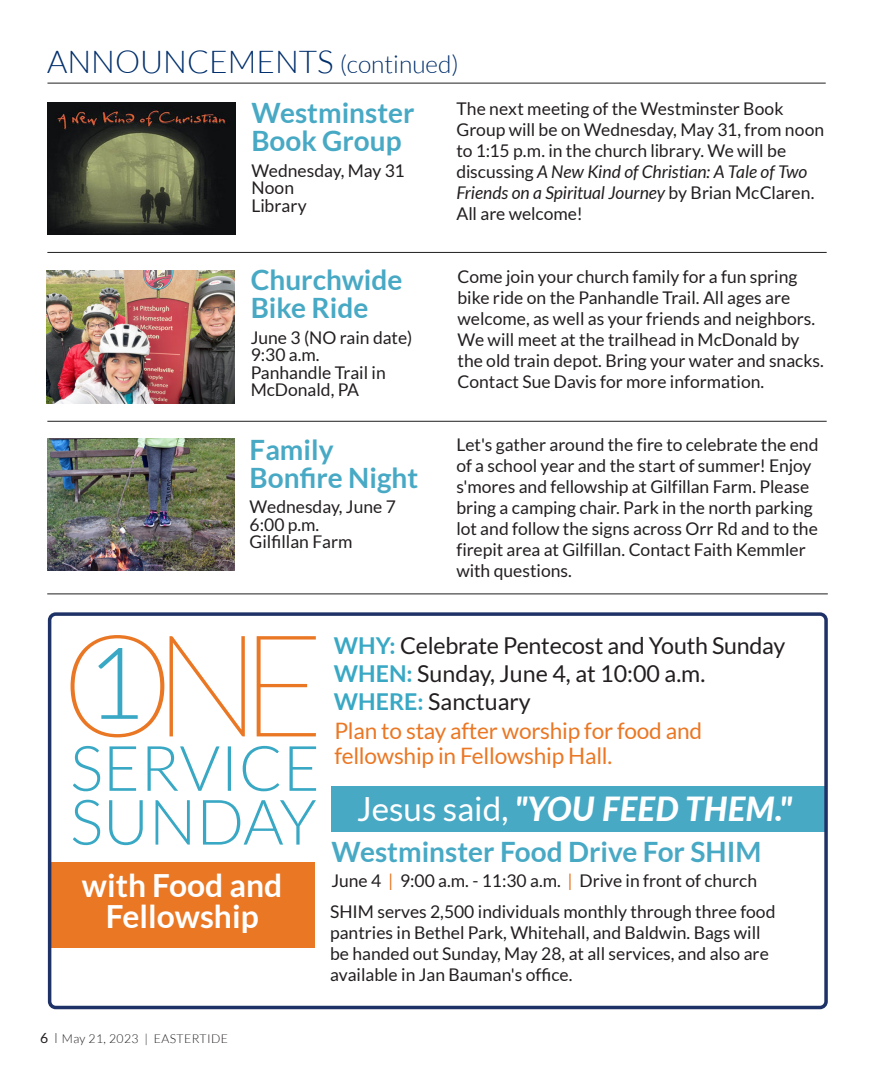
<style>
.page{position:relative;width:882px;height:1071px;background:#fff}
.page>*{position:absolute;margin:0;border:0;box-sizing:border-box;transform-origin:0 0}
.t1{font:italic 800 33.25px "Lato";color:#fff}
.t2{font:700 31.85px "Lato";color:#fff}
.t3{font:300 31.5px "Lato";color:#002f6c}
.t4{font:700 28px/28px "Lato";color:#48a9c5}
.t5{font:23.28px "Lato";letter-spacing:-.01em;color:#231f20}
.t6{font:22.57px/24.7px "Lato";letter-spacing:-.01em;color:#ea7724}
.t7{font:17.5px/21px "Lato";color:#231f20}
.t8{font:300 12.25px "Lato";letter-spacing:.03em;color:#231f20}
.s1{font-size:24.5px}
.s2{font-style:italic}
.s3{font-weight:700;color:#38a8c4}
.s4{font-weight:400;font-size:14px}
.s5{font-family:"Filosofia Unicase";font-weight:400;font-size:14px}
.s6{font-weight:400;font-style:normal}
.s7{color:#e87722}
</style>
<div class="page">
<div style="left:50px;top:862px;width:265px;height:85px;background:#ea7724"></div>
<div style="left:331px;top:786px;width:496px;height:46px;background:#48a9c5"></div>
<div style="left:48px;top:612px;width:780px;height:397px;border:4px solid #1f3267;border-radius:6px"></div>
<hr style="left:47px;top:83px;width:779px;height:1px;background:#231f20">
<img style="left:47px;top:270px;width:187px;height:134px">
<hr style="left:47px;top:593px;width:781px;height:1px;background:#231f20">
<svg style="left:71px;top:635px;width:245px;height:102px"></svg>
<svg style="left:73px;top:800px;width:243px;height:45px"></svg>
<svg style="left:73px;top:746px;width:243px;height:45px"></svg>
<hr style="left:47px;top:252px;width:780px;height:1px;background:#231f20">
<hr style="left:47px;top:421px;width:780px;height:1px;background:#231f20">
<img style="left:47px;top:102px;width:189px;height:132px">
<img style="left:47px;top:439px;width:187px;height:131px">
<p class="t3" style="left:47px;top:45px;width:413px">ANNOUNCEMENTS <span class="s1">(continued)</span></p>
<p class="t4" style="left:251px;top:99px;width:165px">Westminster<br>Book Group</p>
<p class="t7" style="left:251px;top:160px;width:155px">Wednesday, May 31</p>
<p class="t7" style="left:251px;top:177px;width:44px">Noon</p>
<p class="t7" style="left:251px;top:195px;width:57px">Library</p>
<p class="t4" style="left:251px;top:266px;width:153px">Churchwide<br>Bike Ride</p>
<p class="t7" style="left:251px;top:327px;width:163px">June 3 (NO rain date)</p>
<p class="t7" style="left:251px;top:344px;width:70px">9:30 a.m.</p>
<p class="t7" style="left:251px;top:363px;width:137px;line-height:17.5px">Panhandle Trail in<br>McDonald, PA</p>
<p class="t4" style="left:250px;top:435px;width:170px">Family<br>Bonfire Night</p>
<p class="t7" style="left:250px;top:498px;width:148px;line-height:17.5px">Wednesday, June 7<br>6:00 p.m.</p>
<p class="t7" style="left:250px;top:531px;width:104px">Gilfillan Farm</p>
<p class="t7" style="left:456px;top:98px;width:369px">The next meeting of the Westminster Book Group will be on Wednesday, May 31, from noon to 1:15 p.m. in the church library. We will be discussing <span class="s2">A New Kind of Christian: A Tale of Two Friends on a Spiritual Journey</span> by Brian McClaren.<br>All are welcome!</p>
<p class="t7" style="left:458px;top:266px;width:368px">Come join your church family for a fun spring bike ride on the Panhandle Trail. All ages are welcome, as well as your friends and neighbors.<br>We will meet at the trailhead in McDonald by the old train depot. Bring your water and snacks.<br>Contact Sue Davis for more information.</p>
<p class="t7" style="left:456px;top:434px;width:364px">Let's gather around the fire to celebrate the end of a school year and the start of summer! Enjoy s'mores and fellowship at Gilfillan Farm. Please bring a camping chair. Park in the north parking lot and follow the signs across Orr Rd and to the firepit area at Gilfillan. Contact Faith Kemmler with questions.</p>
<p class="t5" style="left:334px;top:632px;width:453px"><span class="s3">WHY:</span> Celebrate Pentecost and Youth Sunday</p>
<p class="t5" style="left:334px;top:660px;width:373px"><span class="s3">WHEN:</span> Sunday, June 4, at 10:00 a.m.</p>
<p class="t5" style="left:334px;top:688px;width:198px"><span class="s3">WHERE:</span> Sanctuary</p>
<p class="t6" style="left:334px;top:718px;width:369px">Plan to stay after worship for food and fellowship in Fellowship Hall.</p>
<p class="t2" style="left:82px;top:867px;width:202px">with Food and</p>
<p class="t2" style="left:106px;top:899px;width:154px">Fellowship</p>
<p class="t8" style="left:40px;top:1032px;width:189px"><span class="s4">6</span> <span class="s5">|</span> May 21, 2023 | EASTERTIDE</p>
<p class="t1" style="left:357px;top:784px;width:437px"><span class="s6">Jesus said,</span> "YOU FEED THEM."</p>
<p class="t4" style="left:331px;top:837px;width:432px">Westminster Food Drive For SHIM</p>
<p class="t7" style="left:331px;top:870px;width:427px">June 4 <span class="s7">|</span> 9:00 a.m. - 11:30 a.m. <span class="s7">|</span> Drive in front of church</p>
<p class="t7" style="left:330px;top:901px;width:447px">SHIM serves 2,500 individuals monthly through three food pantries in Bethel Park, Whitehall, and Baldwin. Bags will be handed out Sunday, May 28, at all services, and also are available in Jan Bauman's office.</p>
</div>
